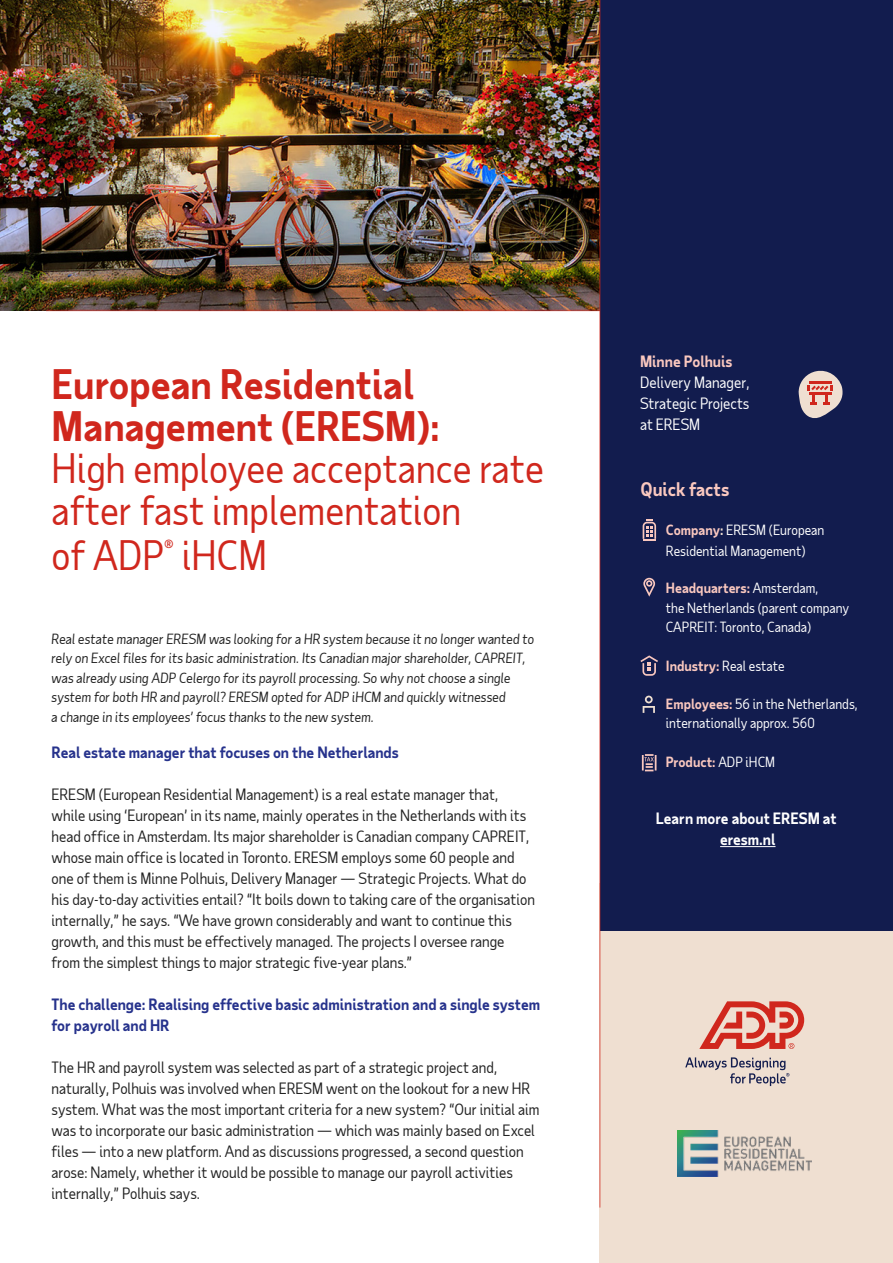
<style>
.page{position:relative;width:893px;height:1263px;background:#fff}
.page>*{position:absolute;margin:0;border:0;box-sizing:border-box;transform-origin:0 0}
.t1{font:39px/43.5px "Taub Sans";color:#d0271d}
.t2{font:700 39px/42px "Taub Sans";color:#d0271d}
.t3{font:700 18px "Taub Sans";color:#fac8bf}
.t4{font:15px/21px "Taub Sans";color:#222}
.t5{font:700 15px/21px "Taub Sans";color:#26328c}
.t6{font:15px/21px "Taub Sans";color:#fff;text-align:justify}
.t7{font:700 15px/21px "Taub Sans";color:#fff;text-align:center}
.t8{font:700 15px "Taub Sans";color:#fac8bf}
.t9{font:italic 13.5px/19.5px "Taub Sans";color:#222}
.t10{font:13.5px/19.5px "Taub Sans";color:#fff}
.t11{font:700 13.5px "Taub Sans";color:#fac8bf}
.s1{font-weight:700;color:#fac8bf}
.s2{font-weight:700;color:#efdfd1}
.s3{font-weight:400;color:#fff}
</style>
<div class="page">
<div style="left:599px;top:883px;width:294px;height:380px;background:#efdfd1"></div>
<div style="left:600px;top:0;width:293px;height:931px;background:#121c4e"></div>
<img style="left:0;top:0;width:599px;height:311px">
<hr style="left:46px;top:310px;width:554px;height:1px;background:#d0271d">
<svg style="left:685px;top:1057px;width:104px;height:29px"></svg>
<svg style="left:699px;top:1001px;width:105px;height:48px"></svg>
<img style="left:678px;top:1130px;width:134px;height:46px">
<svg style="left:640px;top:655px;width:18px;height:21px"></svg>
<svg style="left:643px;top:519px;width:13px;height:22px"></svg>
<svg style="left:643px;top:578px;width:12px;height:19px"></svg>
<svg style="left:643px;top:696px;width:12px;height:17px"></svg>
<svg style="left:642px;top:754px;width:14px;height:17px"></svg>
<hr style="left:720px;top:846px;width:55px;height:1px;background:#fff">
<hr style="left:599px;top:0;width:2px;height:1207px;background:#d0271d">
<svg style="left:799px;top:370px;width:43px;height:48px"></svg>
<h1 class="t2" style="left:52px;top:362px;width:390px">European Residential<br>Management (ERESM):</h1>
<h1 class="t1" style="left:52px;top:446px;width:494px">High employee acceptance rate after fast implementation<br>of ADP<sup>®</sup> iHCM</h1>
<p class="t9" style="left:52px;top:629px;width:484px">Real estate manager ERESM was looking for a HR system because it no longer wanted to rely on Excel files for its basic administration. Its Canadian major shareholder, CAPREIT, was already using ADP Celergo for its payroll processing. So why not choose a single system for both HR and payroll? ERESM opted for ADP iHCM and quickly witnessed<br>a change in its employees’ focus thanks to the new system.</p>
<p class="t5" style="left:52px;top:741px;width:349px">Real estate manager that focuses on the Netherlands</p>
<p class="t4" style="left:52px;top:783px;width:485px">ERESM (European Residential Management) is a real estate manager that, while using ‘European’ in its name, mainly operates in the Netherlands with its head office in Amsterdam. Its major shareholder is Canadian company CAPREIT, whose main office is located in Toronto. ERESM employs some 60 people and one of them is Minne Polhuis, Delivery Manager — Strategic Projects. What do his day-to-day activities entail? “It boils down to taking care of the organisation internally,” he says. “We have grown considerably and want to continue this growth, and this must be effectively managed. The projects I oversee range from the simplest things to major strategic five-year plans.”</p>
<p class="t5" style="left:52px;top:993px;width:490px">The challenge: Realising effective basic administration and a single system for payroll and HR</p>
<p class="t4" style="left:52px;top:1056px;width:489px">The HR and payroll system was selected as part of a strategic project and, naturally, Polhuis was involved when ERESM went on the lookout for a new HR system. What was the most important criteria for a new system? “Our initial aim was to incorporate our basic administration — which was mainly based on Excel files — into a new platform. And as discussions progressed, a second question arose: Namely, whether it would be possible to manage our payroll activities internally,” Polhuis says.</p>
<p class="t8" style="left:640px;top:352px;width:94px">Minne Polhuis</p>
<p class="t6" style="left:640px;top:372px;width:111px">Delivery Manager, Strategic Projects at ERESM</p>
<p class="t3" style="left:640px;top:477px;width:90px">Quick facts</p>
<p class="t10" style="left:666px;top:519px;width:160px;line-height:21px"><span class="s1">Company</span><span class="s2">:</span> ERESM (European<br>Residential Management)</p>
<p class="t10" style="left:666px;top:578px;width:185px"><span class="s1">Headquarters:</span> Amsterdam,<br>the Netherlands (parent company<br>CAPREIT: Toronto, Canada)</p>
<p class="t10" style="left:666px;top:656px;width:120px"><span class="s1">Industry:</span> Real estate</p>
<p class="t10" style="left:666px;top:694px;width:193px"><span class="s1">Employees:</span> 56 in the Netherlands, internationally approx. 560</p>
<p class="t11" style="left:666px;top:753px;width:111px">Product: <span class="s3">ADP iHCM</span></p>
<p class="t7" style="left:656px;top:807px;width:182px">Learn more about ERESM at eresm.nl</p>
</div>
